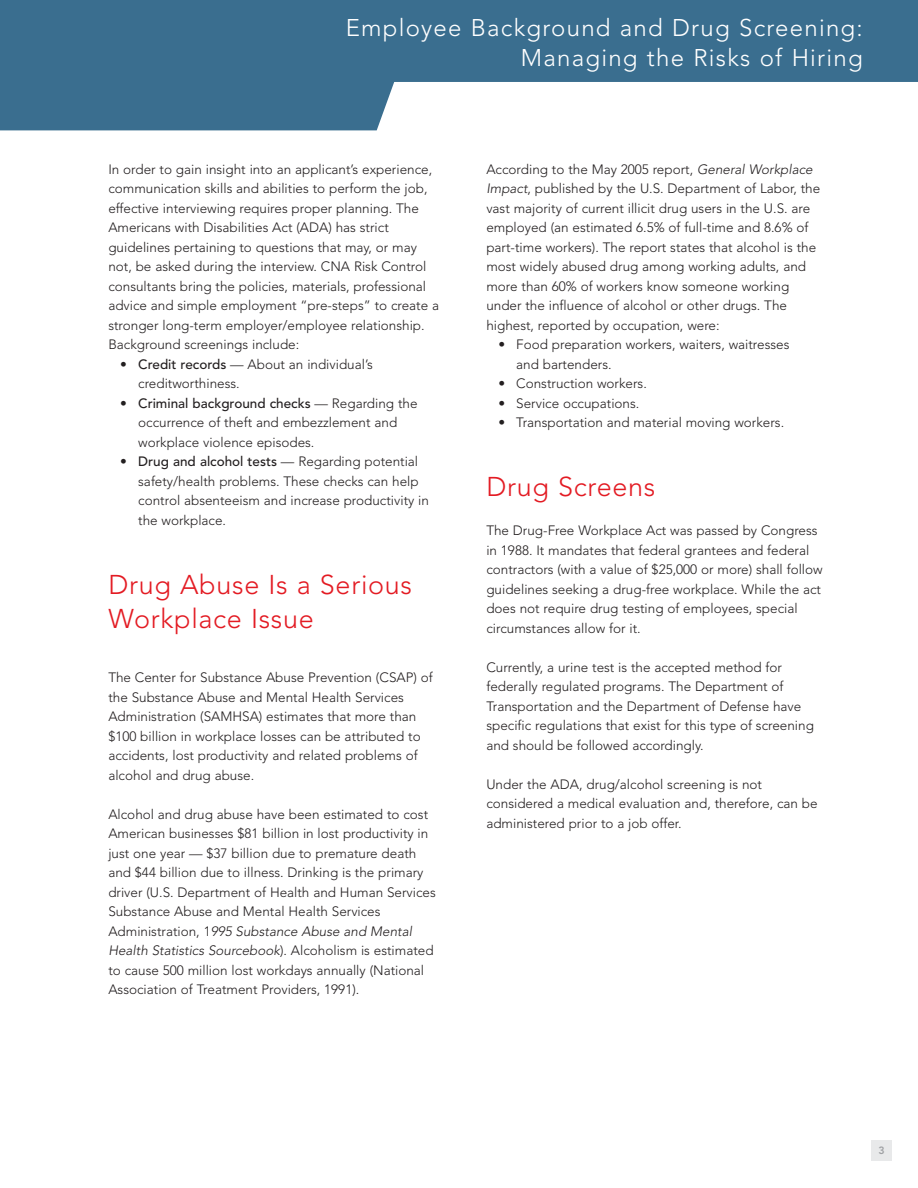
<style>
.page{position:relative;width:918px;height:1188px;background:#fff}
.page>*{position:absolute;margin:0;border:0;box-sizing:border-box;transform-origin:0 0}
.t1{font:300 27px/34.5px "Avenir";letter-spacing:.025em;color:#e31b23}
.t2{font:300 24px/30px "Avenir";letter-spacing:.05em;color:#fff;text-align:right}
.t3{font:300 13.5px/19.5px "Avenir";color:#231f20}
.t4{font:800 10.5px "Avenir";color:#9fa1a4}
.s1{font-weight:500}
</style>
<div class="page">
<div style="left:872px;top:1141px;width:20px;height:20px;background:#e8e9ea"></div>
<svg style="left:0;top:0;width:918px;height:130px;fill:#3a6e8f"></svg>
<h2 class="t2" style="left:346px;top:14px;width:519px">Employee Background and Drug Screening:<br>Managing the Risks of Hiring</h2>
<p class="t3" style="left:108px;top:160px;width:332px">In order to gain insight into an applicant’s experience, communication skills and abilities to perform the job, effective interviewing requires proper planning. The Americans with Disabilities Act (ADA) has strict guidelines pertaining to questions that may, or may not, be asked during the interview. CNA Risk Control consultants bring the policies, materials, professional advice and simple employment “pre-steps” to create a stronger long-term employer/employee relationship.<br>Background screenings include:</p>
<p class="t3" style="left:138px;top:355px;width:236px;text-indent:-18px">• <span class="s1">Credit records</span> — About an individual’s creditworthiness.</p>
<p class="t3" style="left:138px;top:394px;width:281px;text-indent:-18px">• <span class="s1">Criminal background checks</span> — Regarding the occurrence of theft and embezzlement and workplace violence episodes.</p>
<p class="t3" style="left:138px;top:453px;width:292px;text-indent:-18px">• <span class="s1">Drug and alcohol tests</span> — Regarding potential safety/health problems. These checks can help control absenteeism and increase productivity in the workplace.</p>
<h1 class="t1" style="left:108px;top:569px;width:305px">Drug Abuse Is a Serious<br>Workplace Issue</h1>
<p class="t3" style="left:108px;top:669px;width:326px">The Center for Substance Abuse Prevention (CSAP) of the Substance Abuse and Mental Health Services Administration (SAMHSA) estimates that more than $100 billion in workplace losses can be attributed to accidents, lost productivity and related problems of alcohol and drug abuse.</p>
<p class="t3" style="left:108px;top:805px;width:329px">Alcohol and drug abuse have been estimated to cost American businesses $81 billion in lost productivity in just one year — $37 billion due to premature death and $44 billion due to illness. Drinking is the primary driver (U.S. Department of Health and Human Services Substance Abuse and Mental Health Services Administration, 1995 Substance Abuse and Mental Health Statistics Sourcebook). Alcoholism is estimated to cause 500 million lost workdays annually (National Association of Treatment Providers, 1991).</p>
<p class="t3" style="left:486px;top:160px;width:335px">According to the May 2005 report, General Workplace Impact, published by the U.S. Department of Labor, the vast majority of current illicit drug users in the U.S. are employed (an estimated 6.5% of full-time and 8.6% of part-time workers). The report states that alcohol is the most widely abused drug among working adults, and more than 60% of workers know someone working under the influence of alcohol or other drugs. The highest, reported by occupation, were:</p>
<p class="t3" style="left:516px;top:336px;width:275px;text-indent:-18px">• Food preparation workers, waiters, waitresses and bartenders.</p>
<p class="t3" style="left:498px;top:375px;width:150px">• Construction workers.</p>
<p class="t3" style="left:498px;top:394px;width:143px">• Service occupations.</p>
<p class="t3" style="left:498px;top:414px;width:287px">• Transportation and material moving workers.</p>
<h1 class="t1" style="left:486px;top:472px;width:170px">Drug Screens</h1>
<p class="t3" style="left:486px;top:522px;width:338px">The Drug-Free Workplace Act was passed by Congress in 1988. It mandates that federal grantees and federal contractors (with a value of $25,000 or more) shall follow guidelines seeking a drug-free workplace. While the act does not require drug testing of employees, special circumstances allow for it.</p>
<p class="t3" style="left:486px;top:658px;width:329px">Currently, a urine test is the accepted method for federally regulated programs. The Department of Transportation and the Department of Defense have specific regulations that exist for this type of screening and should be followed accordingly.</p>
<p class="t3" style="left:486px;top:775px;width:333px">Under the ADA, drug/alcohol screening is not considered a medical evaluation and, therefore, can be administered prior to a job offer.</p>
<p class="t4" style="left:879px;top:1146px;width:8px">3</p>
</div>
